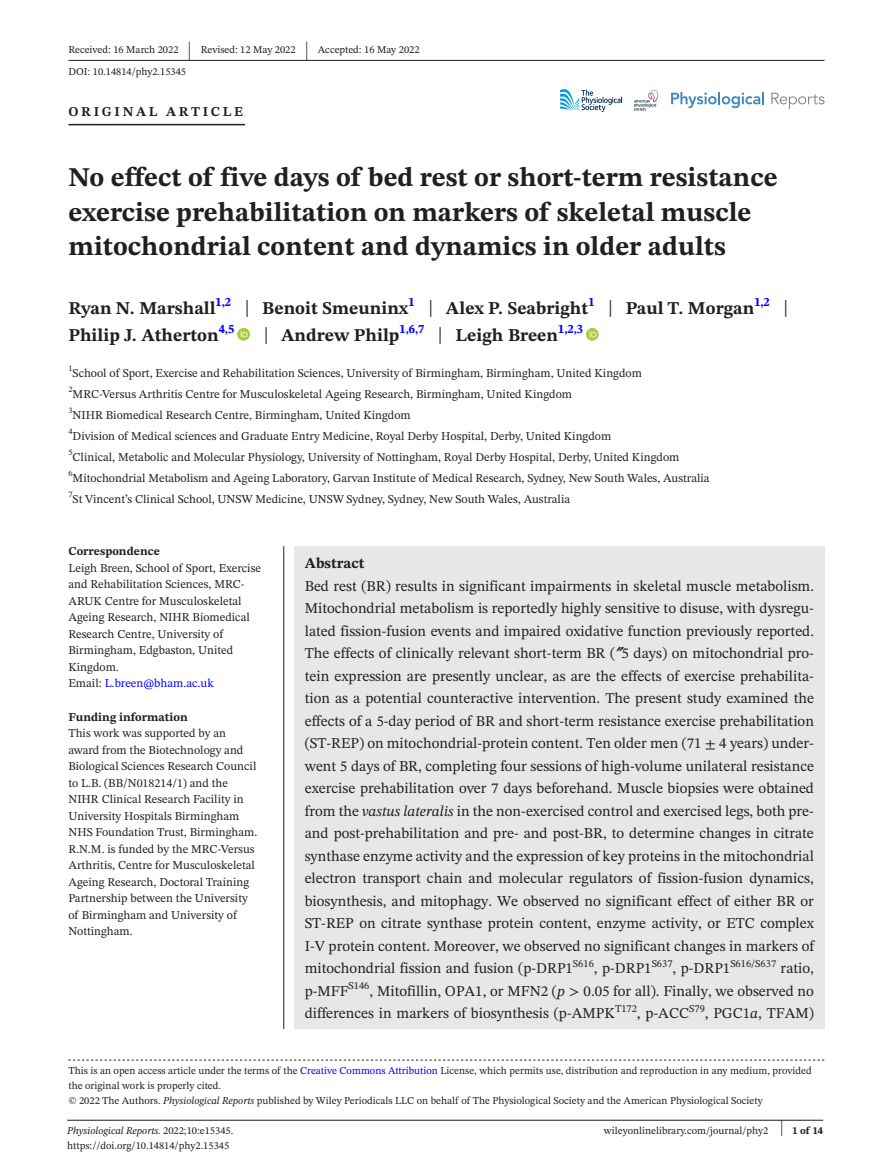
<style>
.page{position:relative;width:893px;height:1174px;background:#fff}
.page>*{position:absolute;margin:0;border:0;box-sizing:border-box;transform-origin:0 0}
.t1{font:700 27px/34.5px "STIX Two Text";color:#231f20}
.t2{font:25.65px "STIX Two Text";color:#231f20;scale:.49 1}
.t3{font:700 18px/27px "STIX Two Text";color:#231f20}
.t4{font:15px/22.5px "STIX Two Text";color:#231f20;text-align:justify}
.t5{font:700 15px "STIX Two Text";color:#231f20}
.t6{font:700 13.5px "STIX Two Text";letter-spacing:.2em;color:#231f20}
.t7{font:12px/16.5px "STIX Two Text";color:#231f20}
.t8{font:700 12px "STIX Two Text";color:#231f20}
.t9{font:10.5px/15px "STIX Two Text";color:#231f20}
.t10{font:italic 10.5px "STIX Two Text";color:#231f20}
.t11{font:700 10.5px "STIX Two Text";color:#231f20}
.t12{font:8.4px "STIX Two Text";color:#231f20}
.s1{font-weight:400;font-size:23.4px}
.s2{color:#00f}
.s3{font-style:italic}
.s4{font-style:normal}
.s5{font-weight:400;font-size:22.2px}
</style>
<div class="page">
<hr style="left:67px;top:1119px;width:756px;height:1px;background:#231f20">
<svg style="left:634px;top:90px;width:24px;height:21px"></svg>
<img style="left:560px;top:90px;width:62px;height:21px">
<svg style="left:671px;top:92px;width:93px;height:16px"></svg>
<svg style="left:771px;top:93px;width:53px;height:16px"></svg>
<hr style="left:68px;top:60px;width:756px;height:1px;background:#231f20">
<hr style="left:68px;top:124px;width:177px;height:1px;background:#231f20">
<svg style="left:237px;top:328px;width:13px;height:13px"></svg>
<svg style="left:241px;top:330px;width:7px;height:7px"></svg>
<svg style="left:586px;top:328px;width:13px;height:13px"></svg>
<svg style="left:589px;top:330px;width:7px;height:7px"></svg>
<svg style="left:68px;top:1059px;width:756px;height:1px"></svg>
<div style="left:294px;top:546px;width:530px;height:483px;background:#e6e7e9"></div>
<hr style="left:283px;top:546px;width:1px;height:483px;background:#231f20">
<p class="t9" style="left:68px;top:42px;width:112px">Received: 16 March 2022</p>
<h2 class="t2" style="left:188px;top:32px;width:8px">|</h2>
<p class="t9" style="left:201px;top:42px;width:96px">Revised: 12 May 2022</p>
<h2 class="t2" style="left:305px;top:32px;width:8px">|</h2>
<p class="t9" style="left:318px;top:42px;width:103px">Accepted: 16 May 2022</p>
<p class="t9" style="left:68px;top:64px;width:119px">DOI: 10.14814/phy2.15345</p>
<p class="t6" style="left:68px;top:101px;width:176px">ORIGINAL ARTICLE</p>
<h1 class="t1" style="left:68px;top:161px;width:711px">No effect of five days of bed rest or short-term resistance exercise prehabilitation on markers of skeletal muscle mitochondrial content and dynamics in older adults</h1>
<p class="t3" style="left:68px;top:295px;width:721px">Ryan N. Marshall<sup>1,2</sup> <span class="s1">|</span> Benoit Smeuninx<sup>1</sup> <span class="s1">|</span> Alex P. Seabright<sup>1</sup> <span class="s1">|</span> Paul T. Morgan<sup>1,2</sup> <span class="s1">|<br></span>Philip J. Atherton<sup>4,5</sup></p>
<p class="t3" style="left:264px;top:322px;width:321px"><span class="s1">|</span> Andrew Philp<sup>1,6,7</sup> <span class="s1">|</span> Leigh Breen<sup>1,2,3</sup></p>
<p class="t7" style="left:68px;top:362px;width:575px;line-height:21px"><sup>1</sup>School of Sport, Exercise and Rehabilitation Sciences, University of Birmingham, Birmingham, United Kingdom<br><sup>2</sup>MRC-Versus Arthritis Centre for Musculoskeletal Ageing Research, Birmingham, United Kingdom</p>
<p class="t12" style="left:68px;top:404px;width:6px">3</p>
<p class="t7" style="left:73px;top:406px;width:340px">NIHR Biomedical Research Centre, Birmingham, United Kingdom</p>
<p class="t12" style="left:68px;top:425px;width:6px">4</p>
<p class="t7" style="left:73px;top:427px;width:540px">Division of Medical sciences and Graduate Entry Medicine, Royal Derby Hospital, Derby, United Kingdom</p>
<p class="t12" style="left:68px;top:446px;width:6px">5</p>
<p class="t7" style="left:73px;top:448px;width:608px">Clinical, Metabolic and Molecular Physiology, University of Nottingham, Royal Derby Hospital, Derby, United Kingdom</p>
<p class="t12" style="left:68px;top:467px;width:6px">6</p>
<p class="t7" style="left:73px;top:469px;width:639px">Mitochondrial Metabolism and Ageing Laboratory, Garvan Institute of Medical Research, Sydney, New South Wales, Australia</p>
<p class="t12" style="left:68px;top:488px;width:6px">7</p>
<p class="t7" style="left:73px;top:490px;width:499px">St Vincent’s Clinical School, UNSW Medicine, UNSW Sydney, Sydney, New South Wales, Australia</p>
<p class="t8" style="left:68px;top:543px;width:93px">Correspondence</p>
<p class="t7" style="left:68px;top:559px;width:194px">Leigh Breen, School of Sport, Exercise and Rehabilitation Sciences, MRC-<br>ARUK Centre for Musculoskeletal<br>Ageing Research, NIHR Biomedical<br>Research Centre, University of<br>Birmingham, Edgbaston, United<br>Kingdom.<br>Email: <span class="s2">L.breen@bham.ac.uk</span></p>
<p class="t8" style="left:68px;top:708px;width:121px">Funding information</p>
<p class="t7" style="left:68px;top:724px;width:190px">This work was supported by an award from the Biotechnology and<br>Biological Sciences Research Council to L.B. (BB/N018214/1) and the<br>NIHR Clinical Research Facility in<br>University Hospitals Birmingham<br>NHS Foundation Trust, Birmingham.<br>R.N.M. is funded by the MRC-Versus<br>Arthritis, Centre for Musculoskeletal<br>Ageing Research, Doctoral Training<br>Partnership between the University of Birmingham and University of<br>Nottingham.</p>
<p class="t5" style="left:305px;top:552px;width:61px">Abstract</p>
<p class="t4" style="left:305px;top:574px;width:511px">Bed rest (BR) results in significant impairments in skeletal muscle metabolism.<br>Mitochondrial metabolism is reportedly highly sensitive to disuse, with dysregu&shy;lated fission-fusion events and impaired oxidative function previously reported.<br>The effects of clinically relevant short-term BR (≤5 days) on mitochondrial pro&shy;tein expression are presently unclear, as are the effects of exercise prehabilita&shy;tion as a potential counteractive intervention. The present study examined the effects of a 5-day period of BR and short-term resistance exercise prehabilitation (ST-REP) on mitochondrial-protein content. Ten older men (71 ± 4 years) under&shy;went 5 days of BR, completing four sessions of high-volume unilateral resistance exercise prehabilitation over 7 days beforehand. Muscle biopsies were obtained from the <span class="s3">vastus lateralis</span> in the non-exercised control and exercised legs, both pre&shy;and post-prehabilitation and pre- and post-BR, to determine changes in citrate synthase enzyme activity and the expression of key proteins in the mitochondrial electron transport chain and molecular regulators of fission-fusion dynamics, biosynthesis, and mitophagy. We observed no significant effect of either BR or ST-REP on citrate synthase protein content, enzyme activity, or ETC complex I-V protein content. Moreover, we observed no significant changes in markers of mitochondrial fission and fusion (p-DRP1</p>
<p class="t9" style="left:730px;top:955px;width:47px">S616/S637</p>
<p class="t4" style="left:781px;top:957px;width:35px">ratio,</p>
<p class="t9" style="left:573px;top:955px;width:22px">S616</p>
<p class="t9" style="left:652px;top:955px;width:22px">S637</p>
<p class="t4" style="left:594px;top:957px;width:59px">, p-DRP1</p>
<p class="t4" style="left:673px;top:957px;width:59px">, p-DRP1</p>
<p class="t9" style="left:349px;top:978px;width:22px">S146</p>
<p class="t4" style="left:305px;top:979px;width:511px;text-indent:65px">, Mitofillin, OPA1, or MFN2 (<span class="s3">p</span> &gt; 0.05 for all). Finally, we observed no differences in markers of biosynthesis (p-AMPK</p>
<p class="t4" style="left:305px;top:979px;width:45px">p-MFF</p>
<p class="t9" style="left:689px;top:1000px;width:17px">S79</p>
<p class="t4" style="left:705px;top:1002px;width:111px">, PGC1<span class="s3">a</span>, TFAM)</p>
<p class="t9" style="left:615px;top:1000px;width:23px">T172</p>
<p class="t4" style="left:637px;top:1002px;width:54px">, p-ACC</p>
<p class="t9" style="left:68px;top:1063px;width:745px">This is an open access article under the terms of the <span class="s2">Creative Commons Attribution</span> License, which permits use, distribution and reproduction in any medium, provided the original work is properly cited.<br>© 2022 The Authors. <span class="s3">Physiological Reports</span> published by Wiley Periodicals LLC on behalf of The Physiological Society and the American Physiological Society</p>
<p class="t10" style="left:67px;top:1123px;width:168px">Physiological Reports. <span class="s4">2022;10:e15345.</span></p>
<p class="t11" style="left:780px;top:1123px;width:45px"><span class="s5">|</span> 1 of 14</p>
<p class="t9" style="left:67px;top:1138px;width:164px">https://doi.org/10.14814/phy2.15345</p>
<p class="t9" style="left:604px;top:1123px;width:166px">wileyonlinelibrary.com/journal/phy2</p>
</div>
